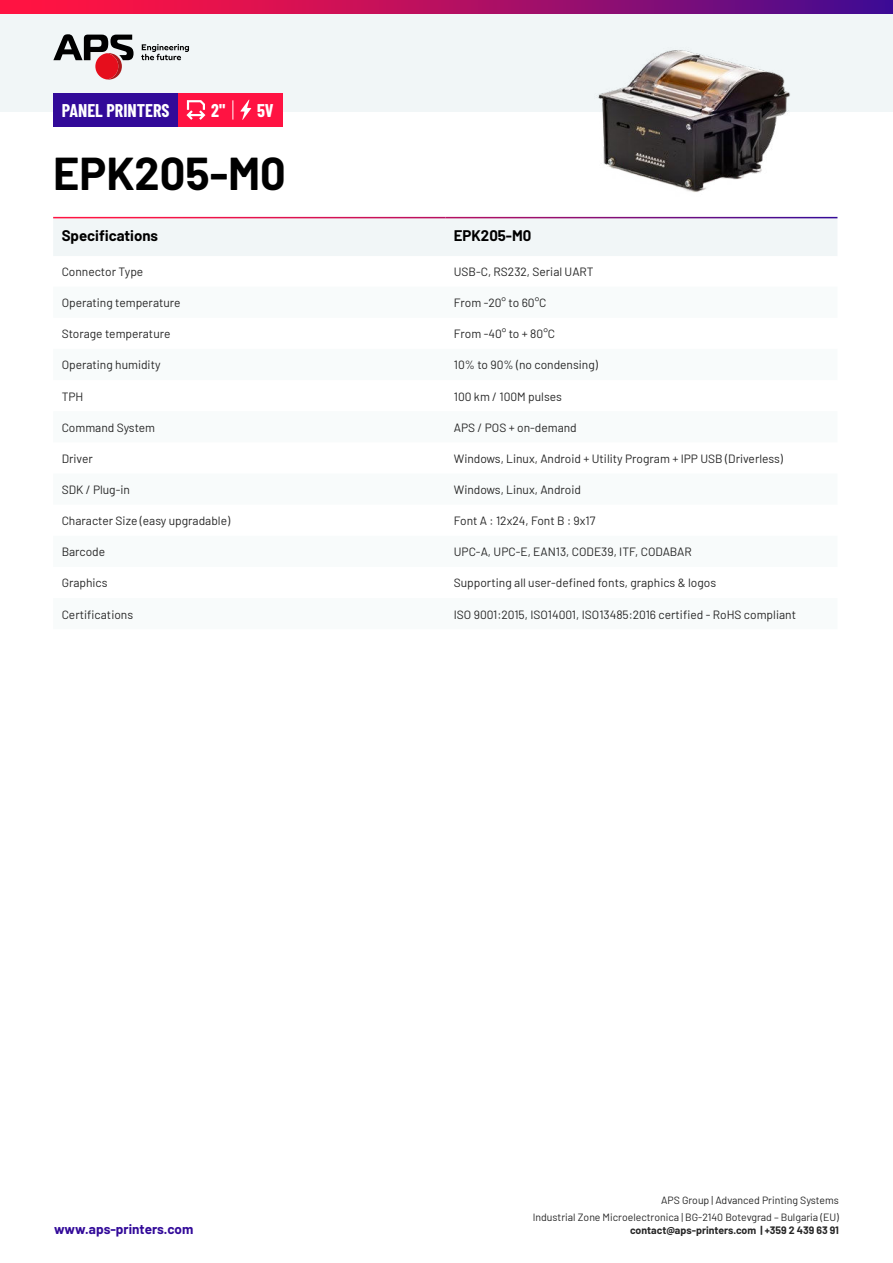
<style>
.page{position:relative;width:893px;height:1263px;background:#fff}
.page>*{position:absolute;margin:0;border:0;box-sizing:border-box;transform-origin:0 0}
.t1{font:700 45px "Barlow";color:#000}
.t2{font:700 18px "Barlow Condensed";color:#fff}
.t3{font:700 15px "Barlow";color:#000}
.t4{font:700 13.5px "Barlow";color:#320a99}
.t5{font:12px "Barlow";color:#262626}
.t6{font:10.5px/17.7px "Barlow";color:#262626;text-align:right}
.t7{font:700 10.5px "Barlow";color:#262626}
</style>
<div class="page">
<div style="left:0;top:0;width:893px;height:112px;background:#f1f6f7"></div>
<svg style="left:141px;top:44px;width:48px;height:16px"></svg>
<svg style="left:53px;top:34px;width:81px;height:46px"></svg>
<div style="left:95px;top:53px;width:23px;height:26px;background:#e60e1c;border-radius:50%"></div>
<svg style="left:0;top:0;width:893px;height:13px;background:#af0f63"></svg>
<div style="left:53px;top:94px;width:125px;height:33px;background:#320a99"></div>
<div style="left:178px;top:93px;width:104px;height:34px;background:#ff1342"></div>
<svg style="left:186px;top:100px;width:19px;height:20px"></svg>
<svg style="left:233px;top:100px;width:1px;height:20px"></svg>
<svg style="left:240px;top:100px;width:11px;height:20px"></svg>
<div style="left:53px;top:218px;width:784px;height:38px;background:#f1f6f7"></div>
<img style="left:598px;top:50px;width:192px;height:142px">
<h2 class="t2" style="left:62px;top:100px;width:109px">PANEL PRINTERS</h2>
<h2 class="t2" style="left:211px;top:100px;width:16px">2"</h2>
<h2 class="t2" style="left:257px;top:100px;width:18px">5V</h2>
<h1 class="t1" style="left:53px;top:148px;width:234px">EPK205-M0</h1>
<p class="t3" style="left:62px;top:225px;width:98px">Specifications</p>
<p class="t3" style="left:454px;top:227px;width:79px">EPK205-M0</p>
<p class="t5" style="left:62px;top:266px;width:83px">Connector Type</p>
<p class="t5" style="left:454px;top:266px;width:141px">USB-C, RS232, Serial UART</p>
<p class="t5" style="left:62px;top:297px;width:120px">Operating temperature</p>
<p class="t5" style="left:454px;top:297px;width:94px">From -20° to 60°C</p>
<p class="t5" style="left:62px;top:329px;width:110px">Storage temperature</p>
<p class="t5" style="left:454px;top:329px;width:103px">From -40° to + 80°C</p>
<p class="t5" style="left:62px;top:360px;width:100px">Operating humidity</p>
<p class="t5" style="left:454px;top:360px;width:146px">10% to 90% (no condensing)</p>
<p class="t5" style="left:62px;top:391px;width:23px">TPH</p>
<p class="t5" style="left:454px;top:391px;width:110px">100 km / 100M pulses</p>
<p class="t5" style="left:62px;top:422px;width:95px">Command System</p>
<p class="t5" style="left:454px;top:422px;width:124px">APS / POS + on-demand</p>
<p class="t5" style="left:62px;top:453px;width:33px">Driver</p>
<p class="t5" style="left:454px;top:453px;width:331px">Windows, Linux, Android + Utility Program + IPP USB (Driverless)</p>
<p class="t5" style="left:62px;top:484px;width:70px">SDK / Plug-in</p>
<p class="t5" style="left:454px;top:484px;width:129px">Windows, Linux, Android</p>
<p class="t5" style="left:62px;top:515px;width:170px">Character Size (easy upgradable)</p>
<p class="t5" style="left:454px;top:515px;width:143px">Font A : 12x24, Font B : 9x17</p>
<p class="t5" style="left:62px;top:546px;width:45px">Barcode</p>
<p class="t5" style="left:454px;top:546px;width:240px">UPC-A, UPC-E, EAN13, CODE39, ITF, CODABAR</p>
<p class="t5" style="left:62px;top:578px;width:47px">Graphics</p>
<p class="t5" style="left:454px;top:574px;width:264px">Supporting all user-defined fonts, graphics &amp; logos</p>
<p class="t5" style="left:62px;top:605px;width:73px">Certifications</p>
<p class="t5" style="left:454px;top:605px;width:344px">ISO 9001:2015, ISO14001, ISO13485:2016 certified - RoHS compliant</p>
<p class="t4" style="left:54px;top:1224px;width:141px">www.aps-printers.com</p>
<p class="t6" style="left:533px;top:1192px;width:308px">APS Group | Advanced Printing Systems<br>Industrial Zone Microelectronica | BG-2140 Botevgrad – Bulgaria (EU)</p>
<p class="t7" style="left:630px;top:1226px;width:210px">contact@aps-printers.com | +359 2 439 63 91</p>
</div>
